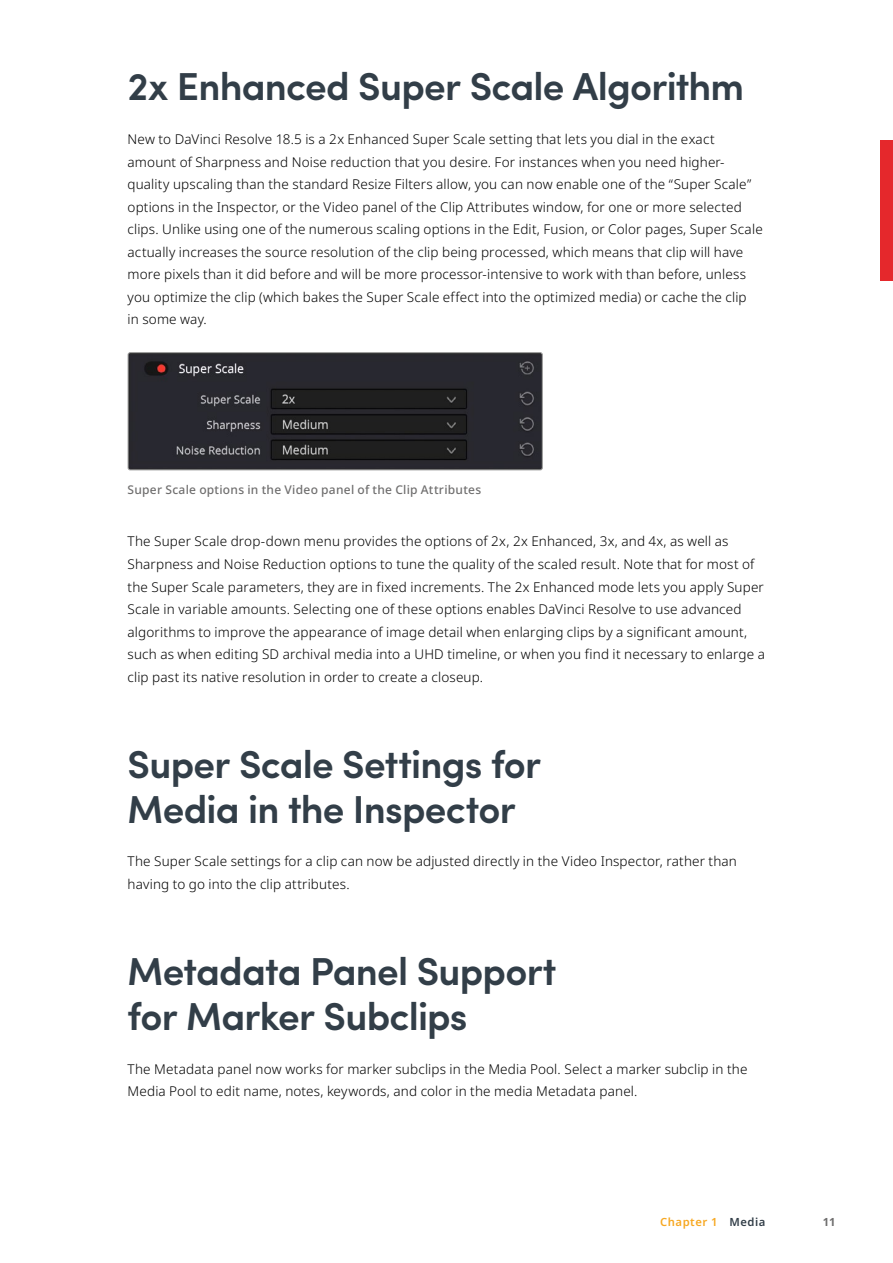
<style>
.page{position:relative;width:893px;height:1263px;background:#fff}
.page>*{position:absolute;margin:0;border:0;box-sizing:border-box;transform-origin:0 0}
.t1{font:600 39px/45px "Sofia Pro";letter-spacing:-.02em;color:#323e48}
.t2{font:300 13.5px/22.5px "Noto Sans";letter-spacing:.01em;color:#000}
.t3{font:500 12px "Noto Sans";letter-spacing:.02em;color:#706f6f}
.t4{font:600 11.25px "Noto Sans";letter-spacing:.05em;color:#f7a822}
.t5{font:700 11.25px "Noto Sans";color:#706f6f}
.s1{color:#323e48}
</style>
<div class="page">
<div style="left:880px;top:140px;width:13px;height:141px;background:#e5282c"></div>
<img style="left:128px;top:354px;width:413px;height:116px">
<div style="left:128px;top:352px;width:415px;height:118px;border:1px solid #9d9d9c;border-radius:2px"></div>
<h1 class="t1" style="left:128px;top:62px;width:618px">2x Enhanced Super Scale Algorithm</h1>
<p class="t2" style="left:128px;top:128px;width:637px">New to DaVinci Resolve 18.5 is a 2x Enhanced Super Scale setting that lets you dial in the exact amount of Sharpness and Noise reduction that you desire. For instances when you need higher&shy;quality upscaling than the standard Resize Filters allow, you can now enable one of the “Super Scale” options in the Inspector, or the Video panel of the Clip Attributes window, for one or more selected clips. Unlike using one of the numerous scaling options in the Edit, Fusion, or Color pages, Super Scale actually increases the source resolution of the clip being processed, which means that clip will have more pixels than it did before and will be more processor-intensive to work with than before, unless you optimize the clip (which bakes the Super Scale effect into the optimized media) or cache the clip<br>in some way.</p>
<p class="t3" style="left:128px;top:481px;width:355px">Super Scale options in the Video panel of the Clip Attributes</p>
<p class="t2" style="left:128px;top:531px;width:639px">The Super Scale drop-down menu provides the options of 2x, 2x Enhanced, 3x, and 4x, as well as Sharpness and Noise Reduction options to tune the quality of the scaled result. Note that for most of the Super Scale parameters, they are in fixed increments. The 2x Enhanced mode lets you apply Super Scale in variable amounts. Selecting one of these options enables DaVinci Resolve to use advanced algorithms to improve the appearance of image detail when enlarging clips by a significant amount, such as when editing SD archival media into a UHD timeline, or when you find it necessary to enlarge a clip past its native resolution in order to create a closeup.</p>
<h1 class="t1" style="left:128px;top:739px;width:415px">Super Scale Settings for<br>Media in the Inspector</h1>
<p class="t2" style="left:128px;top:850px;width:611px">The Super Scale settings for a clip can now be adjusted directly in the Video Inspector, rather than having to go into the clip attributes.</p>
<h1 class="t1" style="left:128px;top:946px;width:430px">Metadata Panel Support for Marker Subclips</h1>
<p class="t2" style="left:128px;top:1058px;width:621px">The Metadata panel now works for marker subclips in the Media Pool. Select a marker subclip in the<br>Media Pool to edit name, notes, keywords, and color in the media Metadata panel.</p>
<p class="t4" style="left:660px;top:1214px;width:107px">Chapter 1 <span class="s1">Media</span></p>
<p class="t5" style="left:823px;top:1214px;width:14px">11</p>
</div>
